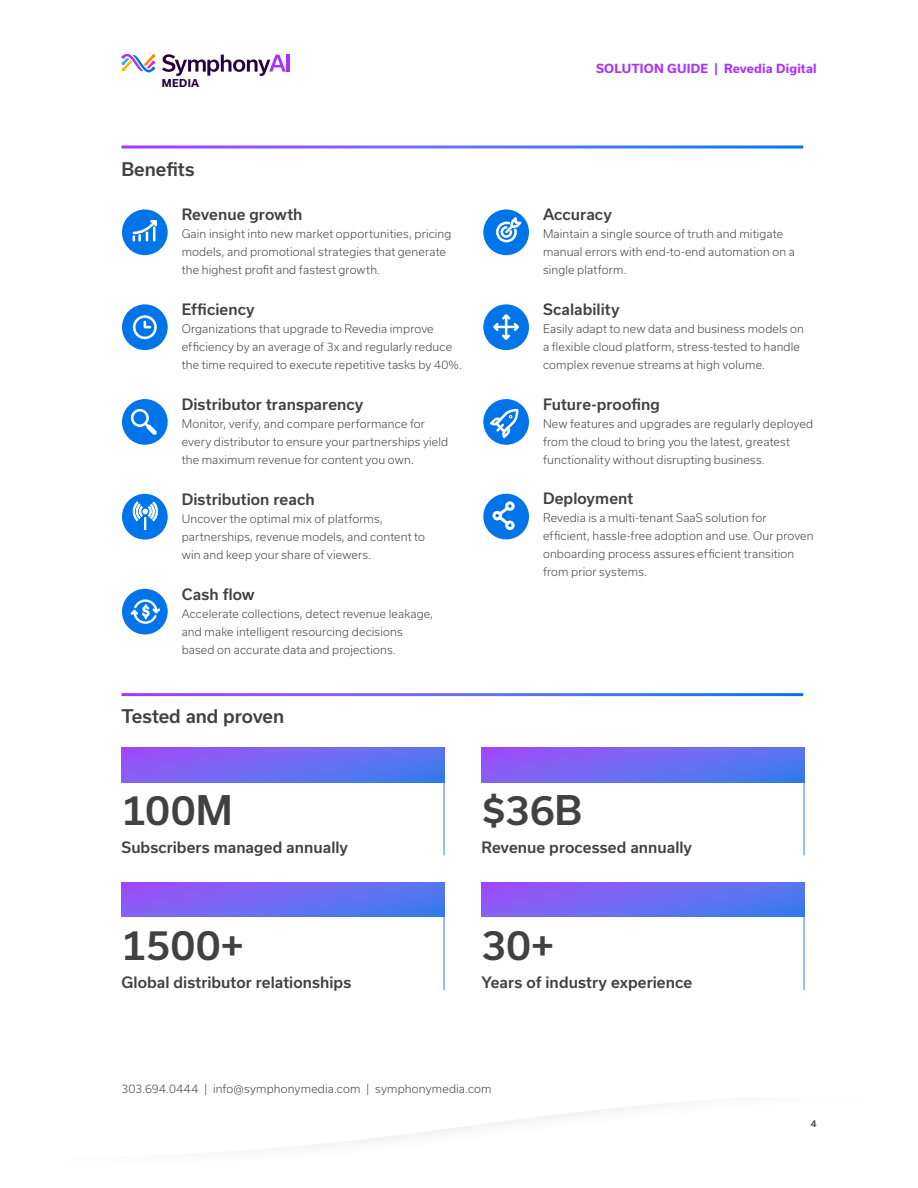
<style>
.page{position:relative;width:918px;height:1188px;background:#fff}
.page>*{position:absolute;margin:0;border:0;box-sizing:border-box;transform-origin:0 0}
.t1{font:500 39px "Usual";letter-spacing:-.01em;color:#414141}
.t2{font:500 18px "Usual";letter-spacing:-.005em;color:#414141}
.t3{font:500 15px "Usual";letter-spacing:.005em;color:#414141}
.t4{font:700 12px "Usual";letter-spacing:.015em;color:#a933fb}
.t5{font:300 11.25px/18px "Usual";letter-spacing:.01em;color:#414141}
.t6{font:700 10.35px "Usual";letter-spacing:.03em;color:#250144}
.t7{font:500 9px "Usual";color:#414141}
</style>
<div class="page">
<svg style="left:122px;top:54px;width:33px;height:18px"></svg>
<svg style="left:162px;top:54px;width:124px;height:22px"></svg>
<hr style="left:287px;top:55px;width:3px;height:17px;background:#a933fb">
<svg style="left:482px;top:882px;width:322px;height:35px;background:#6f69f2"></svg>
<svg style="left:482px;top:747px;width:322px;height:35px;background:#6f69f2"></svg>
<svg style="left:122px;top:882px;width:322px;height:35px;background:#6f69f2"></svg>
<svg style="left:122px;top:747px;width:322px;height:35px;background:#6f69f2"></svg>
<div style="left:483px;top:494px;width:46px;height:45px;background:#0074e8;border-radius:50%"></div>
<div style="left:505px;top:501px;width:10px;height:10px;border:3px solid #fff;border-radius:50%"></div>
<div style="left:492px;top:511px;width:10px;height:9px;border:3px solid #fff;border-radius:50%"></div>
<div style="left:505px;top:521px;width:10px;height:9px;border:3px solid #fff;border-radius:50%"></div>
<svg style="left:496px;top:504px;width:16px;height:24px"></svg>
<div style="left:483px;top:399px;width:46px;height:46px;background:#0074e8;border-radius:50%"></div>
<svg style="left:487px;top:407px;width:33px;height:35px"></svg>
<div style="left:483px;top:304px;width:46px;height:46px;background:#0074e8;border-radius:50%"></div>
<svg style="left:493px;top:314px;width:26px;height:26px"></svg>
<div style="left:483px;top:209px;width:46px;height:46px;background:#0074e8;border-radius:50%"></div>
<svg style="left:495px;top:212px;width:31px;height:31px"></svg>
<div style="left:122px;top:589px;width:46px;height:45px;background:#0074e8;border-radius:50%"></div>
<svg style="left:131px;top:599px;width:29px;height:25px"></svg>
<div style="left:122px;top:494px;width:46px;height:46px;background:#0074e8;border-radius:50%"></div>
<svg style="left:132px;top:501px;width:26px;height:29px"></svg>
<div style="left:122px;top:399px;width:46px;height:46px;background:#0074e8;border-radius:50%"></div>
<div style="left:131px;top:409px;width:18px;height:18px;border:3px solid #fff;border-radius:50%"></div>
<svg style="left:142px;top:420px;width:15px;height:15px"></svg>
<div style="left:122px;top:304px;width:46px;height:46px;background:#0074e8;border-radius:50%"></div>
<div style="left:133px;top:315px;width:24px;height:24px;border:3px solid #fff;border-radius:50%"></div>
<svg style="left:143px;top:319px;width:10px;height:10px"></svg>
<div style="left:122px;top:209px;width:46px;height:46px;background:#0074e8;border-radius:50%"></div>
<svg style="left:132px;top:220px;width:25px;height:20px"></svg>
<p class="t6" style="left:162px;top:78px;width:39px">MEDIA</p>
<p class="t4" style="left:596px;top:61px;width:222px">SOLUTION GUIDE | Revedia Digital</p>
<h2 class="t2" style="left:122px;top:158px;width:75px">Benefits</h2>
<h3 class="t3" style="left:182px;top:206px;width:122px">Revenue growth</h3>
<p class="t5" style="left:182px;top:225px;width:271px">Gain insight into new market opportunities, pricing models, and promotional strategies that generate the highest profit and fastest growth.</p>
<h3 class="t3" style="left:182px;top:301px;width:75px">Efficiency</h3>
<p class="t5" style="left:182px;top:320px;width:282px">Organizations that upgrade to Revedia improve efficiency by an average of 3x and regularly reduce the time required to execute repetitive tasks by 40%.</p>
<h3 class="t3" style="left:182px;top:396px;width:183px">Distributor transparency</h3>
<p class="t5" style="left:182px;top:415px;width:268px">Monitor, verify, and compare performance for every distributor to ensure your partnerships yield the maximum revenue for content you own.</p>
<h3 class="t3" style="left:182px;top:490px;width:134px">Distribution reach</h3>
<p class="t5" style="left:182px;top:509px;width:245px">Uncover the optimal mix of platforms, partnerships, revenue models, and content to win and keep your share of viewers.</p>
<h3 class="t3" style="left:182px;top:585px;width:75px">Cash flow</h3>
<p class="t5" style="left:182px;top:604px;width:253px">Accelerate collections, detect revenue leakage, and make intelligent resourcing decisions based on accurate data and projections.</p>
<h2 class="t2" style="left:122px;top:706px;width:164px">Tested and proven</h2>
<h3 class="t3" style="left:543px;top:206px;width:70px">Accuracy</h3>
<p class="t5" style="left:543px;top:225px;width:254px">Maintain a single source of truth and mitigate manual errors with end-to-end automation on a single platform.</p>
<h3 class="t3" style="left:543px;top:301px;width:78px">Scalability</h3>
<p class="t5" style="left:543px;top:320px;width:262px">Easily adapt to new data and business models on a flexible cloud platform, stress-tested to handle complex revenue streams at high volume.</p>
<h3 class="t3" style="left:543px;top:396px;width:118px">Future-proofing</h3>
<p class="t5" style="left:543px;top:415px;width:272px">New features and upgrades are regularly deployed from the cloud to bring you the latest, greatest functionality without disrupting business.</p>
<h3 class="t3" style="left:543px;top:490px;width:92px">Deployment</h3>
<p class="t5" style="left:543px;top:509px;width:272px">Revedia is a multi-tenant SaaS solution for efficient, hassle-free adoption and use. Our proven onboarding process assures efficient transition from prior systems.</p>
<h1 class="t1" style="left:122px;top:788px;width:113px">100M</h1>
<h3 class="t3" style="left:122px;top:839px;width:228px">Subscribers managed annually</h3>
<h1 class="t1" style="left:482px;top:788px;width:102px">$36B</h1>
<h3 class="t3" style="left:482px;top:839px;width:212px">Revenue processed annually</h3>
<h1 class="t1" style="left:122px;top:923px;width:124px">1500+</h1>
<h3 class="t3" style="left:122px;top:974px;width:231px">Global distributor relationships</h3>
<h1 class="t1" style="left:482px;top:923px;width:75px">30+</h1>
<h3 class="t3" style="left:482px;top:974px;width:212px">Years of industry experience</h3>
<p class="t5" style="left:122px;top:1080px;width:372px">303.694.0444 | info@symphonymedia.com | symphonymedia.com</p>
<p class="t7" style="left:811px;top:1119px;width:7px">4</p>
</div>
